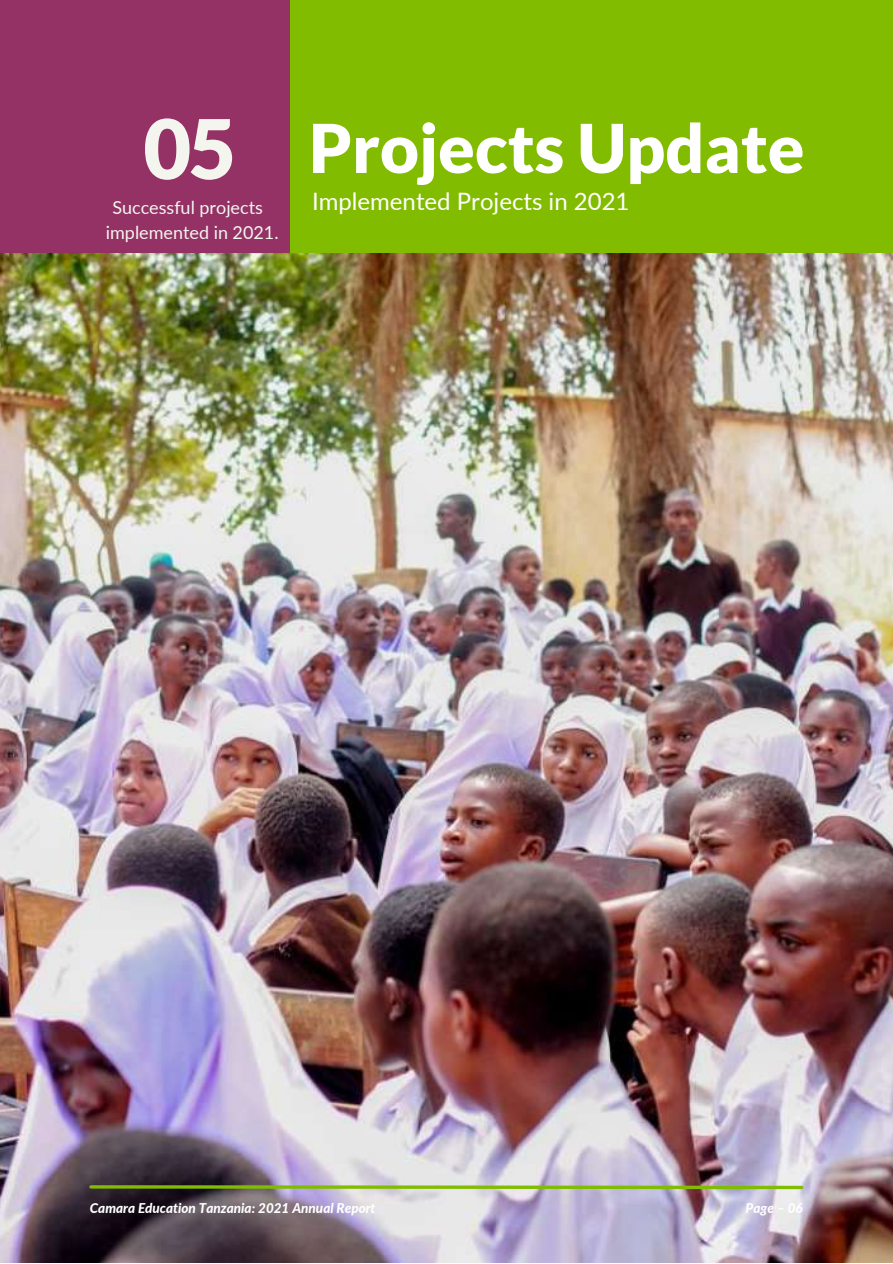
<style>
.page{position:relative;width:893px;height:1264px;background:#fff}
.page>*{position:absolute;margin:0;border:0;box-sizing:border-box;transform-origin:0 0}
.t1{font:900 82.5px "Lato";color:#f5f5ef}
.t2{font:900 67.5px "Lato";color:#fff}
.t3{font:24px "Lato";color:#fff}
.t4{font:18px/24.8px "Lato";color:#f5f5ef;text-align:center}
.t5{font:italic 800 13.5px "Lato";color:#fff}
</style>
<div class="page">
<img style="left:0;top:252px;width:892px;height:1010px">
<div style="left:0;top:0;width:289px;height:253px;background:#943266"></div>
<div style="left:290px;top:0;width:602px;height:253px;background:#82bc00"></div>
<svg style="left:88px;top:1183px;width:717px;height:7px"></svg>
<h1 class="t1" style="left:143px;top:98px;width:95px">05</h1>
<h3 class="t4" style="left:106px;top:195px;width:174px">Successful projects implemented in 2021.</h3>
<h2 class="t2" style="left:309px;top:106px;width:497px">Projects Update</h2>
<h3 class="t3" style="left:312px;top:186px;width:319px">Implemented Projects in 2021</h3>
<p class="t5" style="left:90px;top:1199px;width:287px">Camara Education Tanzania: 2021 Annual Report</p>
<p class="t5" style="left:745px;top:1199px;width:59px">Page – 06</p>
</div>
